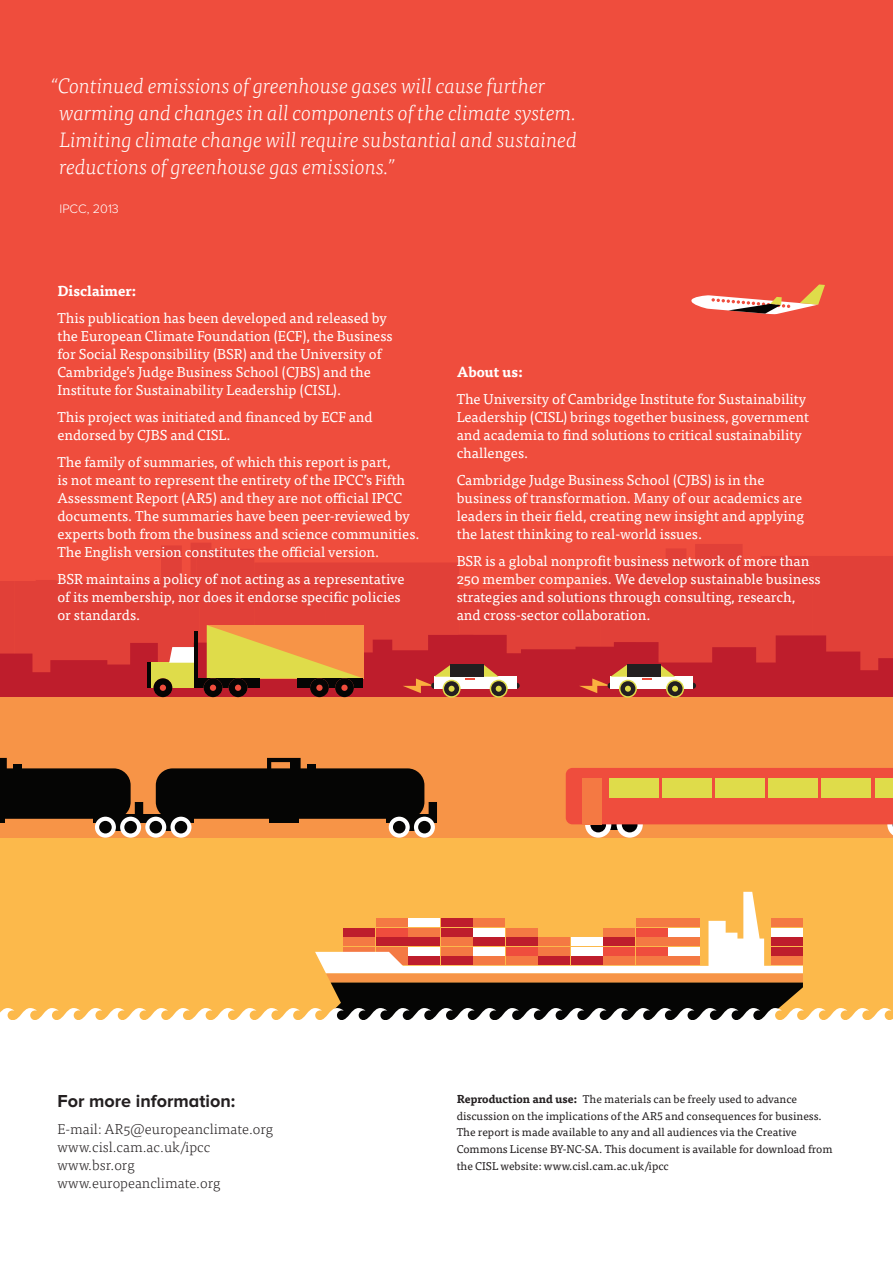
<style>
.page{position:relative;width:893px;height:1263px;background:#fff}
.page>*{position:absolute;margin:0;border:0;box-sizing:border-box;transform-origin:0 0}
.t1{font:italic 300 21px/27px "Tisa Pro";letter-spacing:-.01em;color:#fff}
.t2{font:700 18px "Proxima Nova";color:#231f20}
.t3{font:14.25px/18px "Tisa Pro";color:#fff}
.t4{font:300 14.25px/18px "Tisa Pro";color:#231f20}
.t5{font:700 14.25px "Tisa Pro";color:#fff}
.t6{font:300 12.75px "Proxima Nova";color:#fff}
.t7{font:11.25px/16.5px "Tisa Pro";color:#231f20}
.s1{font-weight:700}
</style>
<div class="page">
<div style="left:0;top:0;width:893px;height:1033px;background:#ef4d3d"></div>
<div style="left:0;top:764px;width:893px;height:256px;background:#fcb94b"></div>
<svg style="left:691px;top:284px;width:134px;height:30px"></svg>
<svg style="left:0;top:543px;width:893px;height:295px"></svg>
<svg style="left:0;top:892px;width:893px;height:141px"></svg>
<h1 class="t1" style="left:60px;top:71px;width:519px;text-indent:-9px">“Continued emissions of greenhouse gases will cause further warming and changes in all components of the climate system.<br>Limiting climate change will require substantial and sustained reductions of greenhouse gas emissions.”</h1>
<p class="t6" style="left:60px;top:201px;width:61px">IPCC, 2013</p>
<p class="t5" style="left:57px;top:280px;width:80px">Disclaimer:</p>
<p class="t3" style="left:57px;top:308px;width:337px">This publication has been developed and released by the European Climate Foundation (ECF), the Business for Social Responsibility (BSR) and the University of Cambridge’s Judge Business School (CJBS) and the Institute for Sustainability Leadership (CISL).</p>
<p class="t3" style="left:57px;top:407px;width:317px">This project was initiated and financed by ECF and endorsed by CJBS and CISL.</p>
<p class="t3" style="left:57px;top:452px;width:364px">The family of summaries, of which this report is part,<br>is not meant to represent the entirety of the IPCC’s Fifth Assessment Report (AR5) and they are not official IPCC documents. The summaries have been peer-reviewed by experts both from the business and science communities.<br>The English version constitutes the official version.</p>
<p class="t3" style="left:57px;top:569px;width:349px">BSR maintains a policy of not acting as a representative of its membership, nor does it endorse specific policies or standards.</p>
<p class="t5" style="left:457px;top:361px;width:68px">About us:</p>
<p class="t3" style="left:457px;top:389px;width:354px">The University of Cambridge Institute for Sustainability Leadership (CISL) brings together business, government and academia to find solutions to critical sustainability challenges.</p>
<p class="t3" style="left:457px;top:470px;width:349px">Cambridge Judge Business School (CJBS) is in the business of transformation. Many of our academics are leaders in their field, creating new insight and applying the latest thinking to real-world issues.</p>
<p class="t3" style="left:457px;top:551px;width:365px">BSR is a global nonprofit business network of more than 250 member companies. We develop sustainable business strategies and solutions through consulting, research, and cross-sector collaboration.</p>
<p class="t2" style="left:57px;top:1091px;width:179px">For more information:</p>
<p class="t4" style="left:57px;top:1119px;width:217px">E-mail: AR5@europeanclimate.org www.cisl.cam.ac.uk/ipcc www.bsr.org www.europeanclimate.org</p>
<p class="t7" style="left:457px;top:1090px;width:377px"><span class="s1">Reproduction and use:</span> The materials can be freely used to advance discussion on the implications of the AR5 and consequences for business.<br>The report is made available to any and all audiences via the Creative Commons License BY-NC-SA. This document is available for download from the CISL website: www.cisl.cam.ac.uk/ipcc</p>
</div>
